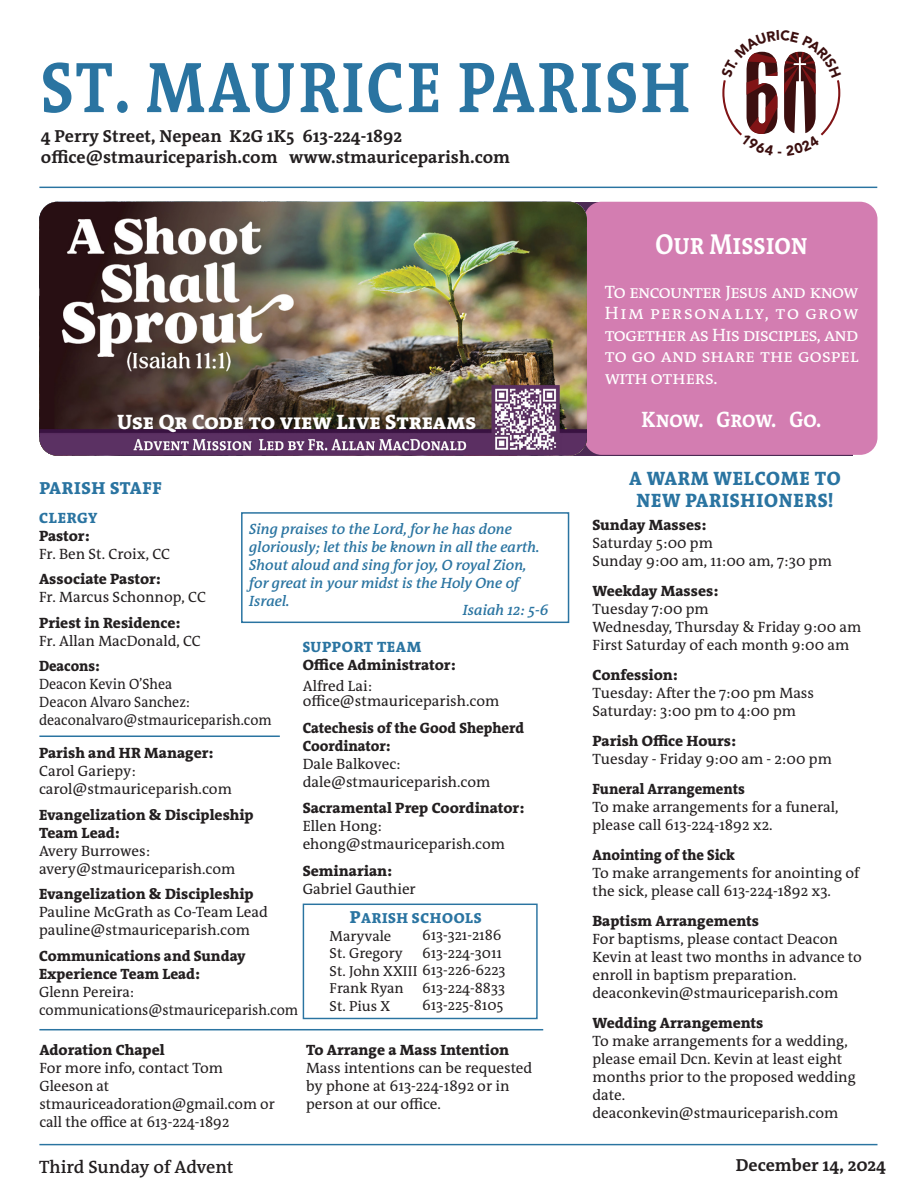
<style>
.page{position:relative;width:918px;height:1188px;background:#fff}
.page>*{position:absolute;margin:0;border:0;box-sizing:border-box;transform-origin:0 0}
.t1{font:700 72.45px "The Antiqua B W7";letter-spacing:.04em;color:#2a74a1;scale:.87 1}
.t2{font:700 29.1px "The Antiqua B W7";color:#fff;scale:.83 1}
.t3{font:700 22.5px "The Antiqua B W7";letter-spacing:-.005em;color:#fff;scale:.88 1}
.t4{font:800 21px "The Antiqua B W8";color:#fff}
.t5{font:800 19.5px "The Antiqua B W8";letter-spacing:.04em;color:#2a74a1;scale:.95 1}
.t6{font:18px/21.6px "The Antiqua B W5 Plain";letter-spacing:-.02em;color:#fff;text-align:justify}
.t7{font:600 18px "The Antiqua B W6";color:#231f20}
.t8{font:700 17.55px "The Antiqua B W7";color:#231f20}
.t9{font:800 17.55px "The Antiqua B W8";letter-spacing:.04em;color:#2a74a1}
.t10{font:15px/18px "The Antiqua B W5 Plain";color:#231f20}
.t11{font:800 15px "The Antiqua B W8";color:#231f20}
.t12{font:italic 600 15px/18px "The Antiqua B W6";color:#2a74a1}
.t13{font:15px "The Antiqua B W5 Plain";color:#231f20;scale:.93 1}
.t14{font:800 15px "The Antiqua B W8";color:#231f20;scale:.95 1}
.t15{font:800 15px "The Antiqua B W8";color:#231f20;scale:.94 1}
.t16{font:15px "The Antiqua B W5 Plain";color:#231f20;scale:.94 1}
.t17{font:800 15px "The Antiqua B W8";letter-spacing:.04em;color:#2a74a1;scale:.93 1}
.t18{font:800 15px "The Antiqua B W8";color:#231f20;scale:.93 1}
.t19{font:800 15px "The Antiqua B W8";letter-spacing:.04em;color:#2a74a1}
.t20{font:14.55px "The Antiqua B W5 Plain";color:#231f20}
.t21{font:800 14.55px "The Antiqua B W8";letter-spacing:.04em;color:#2a74a1}
.s1{font-size:17.55px}
</style>
<div class="page">
<hr style="left:39px;top:187px;width:838px;height:1px;background:#2a74a1">
<hr style="left:39px;top:1144px;width:839px;height:1px;background:#2a74a1">
<div style="left:584px;top:202px;width:294px;height:253px;background:#d37db1;border-radius:17px"></div>
<div style="left:303px;top:904px;width:235px;height:115px;border:1px solid #2a74a1"></div>
<img style="left:39px;top:202px;width:548px;height:254px">
<hr style="left:39px;top:1029px;width:504px;height:1px;background:#2a74a1">
<hr style="left:39px;top:736px;width:241px;height:1px;background:#2a74a1">
<div style="left:241px;top:512px;width:328px;height:111px;border:2px solid #2a74a1"></div>
<svg style="left:722px;top:51px;width:119px;height:85px"></svg>
<p class="t1" style="left:41px;top:41px;width:748px">ST. MAURICE PARISH</p>
<p class="t8" style="left:41px;top:125px;width:363px">4 Perry Street, Nepean K2G 1K5 613-224-1892</p>
<p class="t8" style="left:41px;top:146px;width:471px">office@stmauriceparish.com www.stmauriceparish.com</p>
<p class="t4" style="left:117px;top:408px;width:360px">Use Qr Code to view Live Streams</p>
<p class="t9" style="left:39px;top:476px;width:124px">PARISH STAFF</p>
<p class="t19" style="left:39px;top:508px;width:60px">CLERGY</p>
<p class="t11" style="left:39px;top:526px;width:52px">Pastor:</p>
<p class="t10" style="left:39px;top:545px;width:133px">Fr. Ben St. Croix, CC</p>
<p class="t11" style="left:39px;top:569px;width:123px">Associate Pastor:</p>
<p class="t10" style="left:39px;top:588px;width:169px">Fr. Marcus Schonnop, CC</p>
<p class="t11" style="left:39px;top:613px;width:143px">Priest in Residence:</p>
<p class="t10" style="left:39px;top:632px;width:163px">Fr. Allan MacDonald, CC</p>
<p class="t18" style="left:39px;top:656px;width:67px">Deacons:</p>
<p class="t13" style="left:39px;top:674px;width:145px">Deacon Kevin O’Shea</p>
<p class="t13" style="left:39px;top:692px;width:164px">Deacon Alvaro Sanchez:</p>
<p class="t13" style="left:39px;top:710px;width:252px">deaconalvaro@stmauriceparish.com</p>
<p class="t11" style="left:39px;top:743px;width:176px">Parish and HR Manager:</p>
<p class="t10" style="left:39px;top:762px;width:98px">Carol Gariepy:</p>
<p class="t10" style="left:39px;top:780px;width:194px">carol@stmauriceparish.com</p>
<p class="t11" style="left:39px;top:805px;width:216px">Evangelization &amp; Discipleship</p>
<p class="t11" style="left:39px;top:823px;width:82px">Team Lead:</p>
<p class="t10" style="left:39px;top:842px;width:113px">Avery Burrowes:</p>
<p class="t10" style="left:39px;top:860px;width:198px">avery@stmauriceparish.com</p>
<p class="t11" style="left:39px;top:884px;width:216px">Evangelization &amp; Discipleship</p>
<p class="t10" style="left:39px;top:903px;width:231px">Pauline McGrath as Co-Team Lead</p>
<p class="t10" style="left:39px;top:921px;width:213px">pauline@stmauriceparish.com</p>
<p class="t11" style="left:39px;top:946px;width:208px">Communications and Sunday</p>
<p class="t11" style="left:39px;top:964px;width:162px">Experience Team Lead:</p>
<p class="t10" style="left:39px;top:983px;width:97px">Glenn Pereira:</p>
<p class="t16" style="left:39px;top:1000px;width:277px">communications@stmauriceparish.com</p>
<p class="t12" style="left:249px;top:520px;width:292px">Sing praises to the Lord, for he has done gloriously; let this be known in all the earth.</p>
<p class="t12" style="left:249px;top:556px;width:279px">Shout aloud and sing for joy, O royal Zion,</p>
<p class="t12" style="left:249px;top:574px;width:271px">for great in your midst is the Holy One of</p>
<p class="t12" style="left:249px;top:592px;width:42px">Israel.</p>
<p class="t12" style="left:463px;top:601px;width:87px">Isaiah 12: 5-6</p>
<p class="t17" style="left:303px;top:637px;width:129px">SUPPORT TEAM</p>
<p class="t11" style="left:303px;top:655px;width:154px">Office Administrator:</p>
<p class="t10" style="left:303px;top:677px;width:71px">Alfred Lai:</p>
<p class="t10" style="left:303px;top:692px;width:198px">office@stmauriceparish.com</p>
<p class="t14" style="left:303px;top:718px;width:235px">Catechesis of the Good Shepherd</p>
<p class="t14" style="left:303px;top:736px;width:94px">Coordinator:</p>
<p class="t10" style="left:303px;top:755px;width:99px">Dale Balkovec:</p>
<p class="t10" style="left:303px;top:773px;width:189px">dale@stmauriceparish.com</p>
<p class="t11" style="left:303px;top:799px;width:223px">Sacramental Prep Coordinator:</p>
<p class="t10" style="left:303px;top:817px;width:81px">Ellen Hong:</p>
<p class="t10" style="left:303px;top:835px;width:204px">ehong@stmauriceparish.com</p>
<p class="t11" style="left:303px;top:861px;width:91px">Seminarian:</p>
<p class="t10" style="left:303px;top:880px;width:115px">Gabriel Gauthier</p>
<p class="t20" style="left:422px;top:926px;width:81px">613-321-2186</p>
<p class="t20" style="left:422px;top:944px;width:81px">613-224-3011</p>
<p class="t20" style="left:330px;top:961px;width:177px">St. John XXIII 613-226-6223</p>
<p class="t20" style="left:422px;top:979px;width:84px">613-224-8833</p>
<p class="t20" style="left:422px;top:996px;width:83px">613-225-8105</p>
<p class="t21" style="left:350px;top:909px;width:133px"><span class="s1">P</span>ARISH SCHOOLS</p>
<p class="t20" style="left:330px;top:926px;width:63px">Maryvale</p>
<p class="t20" style="left:330px;top:944px;width:75px">St. Gregory</p>
<p class="t20" style="left:330px;top:979px;width:76px">Frank Ryan</p>
<p class="t20" style="left:330px;top:996px;width:62px">St. Pius X</p>
<p class="t11" style="left:39px;top:1040px;width:127px">Adoration Chapel</p>
<p class="t10" style="left:39px;top:1059px;width:185px">For more info, contact Tom</p>
<p class="t10" style="left:39px;top:1077px;width:71px">Gleeson at</p>
<p class="t10" style="left:39px;top:1095px;width:237px">stmauriceadoration@gmail.com or call the office at 613-224-1892</p>
<p class="t11" style="left:306px;top:1040px;width:205px">To Arrange a Mass Intention</p>
<p class="t10" style="left:306px;top:1059px;width:228px">Mass intentions can be requested by phone at 613-224-1892 or in person at our office.</p>
<p class="t2" style="left:655px;top:226px;width:185px">Our Mission</p>
<p class="t6" style="left:605px;top:281px;width:255px">To encounter Jesus and know Him personally, to grow together as His disciples, and to go and share the gospel with others.</p>
<p class="t3" style="left:642px;top:405px;width:206px">Know. Grow. Go.</p>
<p class="t5" style="left:629px;top:466px;width:224px">A WARM WELCOME TO</p>
<p class="t5" style="left:636px;top:488px;width:209px">NEW PARISHIONERS!</p>
<p class="t11" style="left:592px;top:515px;width:115px">Sunday Masses:</p>
<p class="t10" style="left:592px;top:534px;width:122px">Saturday 5:00 pm</p>
<p class="t10" style="left:592px;top:552px;width:241px">Sunday 9:00 am, 11:00 am, 7:30 pm</p>
<p class="t11" style="left:592px;top:581px;width:127px">Weekday Masses:</p>
<p class="t10" style="left:592px;top:600px;width:118px">Tuesday 7:00 pm</p>
<p class="t10" style="left:592px;top:618px;width:270px">Wednesday, Thursday &amp; Friday 9:00 am</p>
<p class="t10" style="left:592px;top:636px;width:258px">First Saturday of each month 9:00 am</p>
<p class="t11" style="left:592px;top:665px;width:87px">Confession:</p>
<p class="t10" style="left:592px;top:684px;width:223px">Tuesday: After the 7:00 pm Mass</p>
<p class="t10" style="left:592px;top:702px;width:205px">Saturday: 3:00 pm to 4:00 pm</p>
<p class="t11" style="left:592px;top:731px;width:145px">Parish Office Hours:</p>
<p class="t10" style="left:592px;top:750px;width:241px">Tuesday - Friday 9:00 am - 2:00 pm</p>
<p class="t15" style="left:592px;top:779px;width:164px">Funeral Arrangements</p>
<p class="t10" style="left:592px;top:798px;width:248px">To make arrangements for a funeral, please call 613-224-1892 x2.</p>
<p class="t15" style="left:592px;top:845px;width:153px">Anointing of the Sick</p>
<p class="t10" style="left:592px;top:864px;width:268px">To make arrangements for anointing of the sick, please call 613-224-1892 x3.</p>
<p class="t11" style="left:592px;top:911px;width:168px">Baptism Arrangements</p>
<p class="t10" style="left:592px;top:930px;width:271px">For baptisms, please contact Deacon<br>Kevin at least two months in advance to enroll in baptism preparation.</p>
<p class="t10" style="left:592px;top:984px;width:247px">deaconkevin@stmauriceparish.com</p>
<p class="t11" style="left:592px;top:1013px;width:172px">Wedding Arrangements</p>
<p class="t10" style="left:592px;top:1032px;width:265px">To make arrangements for a wedding, please email Dcn. Kevin at least eight months prior to the proposed wedding date.</p>
<p class="t10" style="left:592px;top:1104px;width:247px">deaconkevin@stmauriceparish.com</p>
<p class="t7" style="left:39px;top:1155px;width:196px">Third Sunday of Advent</p>
<p class="t8" style="left:736px;top:1154px;width:152px">December 14, 2024</p>
</div>
